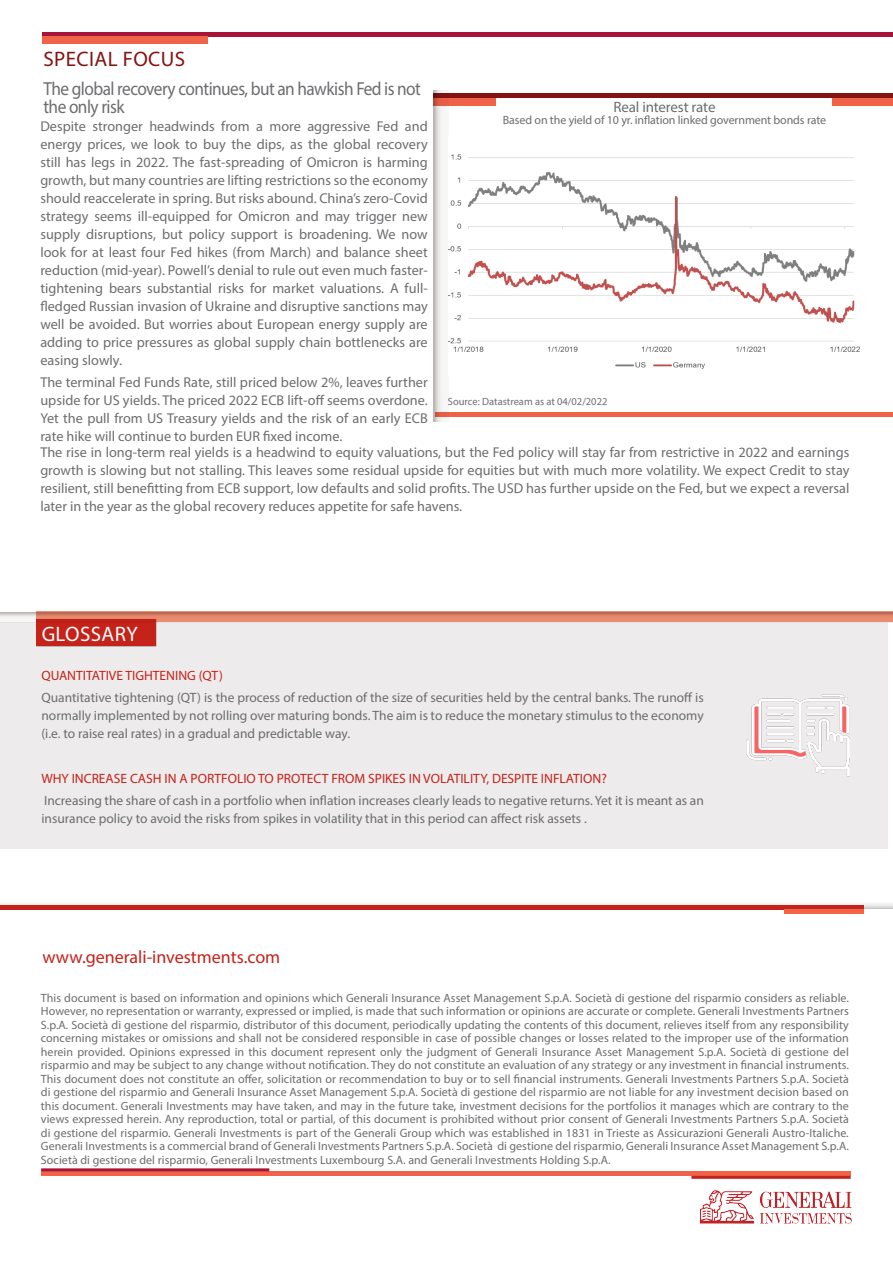
<style>
.page{position:relative;width:893px;height:1263px;background:#fff}
.page>*{position:absolute;margin:0;border:0;box-sizing:border-box;transform-origin:0 0}
.t1{font:21px "Myriad Pro";letter-spacing:.02em;color:#851312}
.t2{font:21px "Myriad Pro";letter-spacing:.02em;color:#fff}
.t3{font:18.9px/18px "Myriad Pro";letter-spacing:-.03em;color:#6c6d70;scale:.91 1}
.t4{font:18px "Myriad Pro";color:#c5221a}
.t5{font:15px "Myriad Pro";letter-spacing:-.01em;color:#6c6d70}
.t6{font:14.25px/18px "Myriad Pro";color:#6c6d70;text-align:justify}
.t7{font:13.5px/18px "Myriad Pro";color:#6c6d70;text-align:justify}
.t8{font:13.5px "Myriad Pro";color:#c5221a}
.t9{font:12px/13.5px "Myriad Pro";letter-spacing:-.01em;color:#6c6d70;text-align:justify}
.t10{font:10.5px "Myriad Pro";color:#6c6d70}
</style>
<div class="page">
<div style="left:0;top:622px;width:887px;height:227px;background:#edebeb"></div>
<div style="left:36px;top:611px;width:857px;height:11px;background:#f59174"></div>
<hr style="left:43px;top:32px;width:850px;height:4px;background:#a81437">
<div style="left:832px;top:98px;width:61px;height:7px;background:#f16349"></div>
<div style="left:436px;top:412px;width:457px;height:5px;background:#f16349"></div>
<img style="left:700px;top:1190px;width:151px;height:33px">
<div style="left:43px;top:36px;width:165px;height:8px;background:#f16349"></div>
<div style="left:433px;top:97px;width:63px;height:9px;background:#f16349"></div>
<hr style="left:433px;top:94px;width:460px;height:4px;background:#851312">
<div style="left:41px;top:1171px;width:810px;height:5px;background:#f16349"></div>
<hr style="left:691px;top:1176px;width:160px;height:3px;background:#c5221a">
<hr style="left:41px;top:1168px;width:228px;height:3px;background:#a81437">
<div style="left:36px;top:619px;width:121px;height:28px;background:#c5221a"></div>
<hr style="left:0;top:905px;width:863px;height:4px;background:#c5221a">
<hr style="left:784px;top:909px;width:79px;height:4px;background:#f2634a">
<svg style="left:0;top:612px;width:893px;height:10px"></svg>
<svg style="left:434px;top:90px;width:15px;height:332px"></svg>
<img style="left:746px;top:694px;width:104px;height:83px">
<img style="left:449px;top:154px;width:411px;height:215px">
<p class="t1" style="left:43px;top:46px;width:143px">SPECIAL FOCUS</p>
<p class="t3" style="left:43px;top:80px;width:416px">The global recovery continues, but an hawkish Fed is not the only risk</p>
<p class="t6" style="left:40px;top:117px;width:389px">Despite stronger headwinds from a more aggressive Fed and energy prices, we look to buy the dips, as the global recovery still has legs in 2022. The fast-spreading of Omicron is harming growth, but many countries are lifting restrictions so the economy should reaccelerate in spring. But risks abound. China’s zero-Covid strategy seems ill-equipped for Omicron and may trigger new supply disruptions, but policy support is broadening. We now look for at least four Fed hikes (from March) and balance sheet reduction (mid-year). Powell’s denial to rule out even much faster&shy;tightening bears substantial risks for market valuations. A full&shy;fledged Russian invasion of Ukraine and disruptive sanctions may well be avoided. But worries about European energy supply are adding to price pressures as global supply chain bottlenecks are easing slowly.</p>
<p class="t6" style="left:40px;top:373px;width:389px">The terminal Fed Funds Rate, still priced below 2%, leaves further upside for US yields. The priced 2022 ECB lift-off seems overdone.<br>Yet the pull from US Treasury yields and the risk of an early ECB rate hike will continue to burden EUR fixed income.</p>
<p class="t5" style="left:613px;top:98px;width:103px">Real interest rate</p>
<p class="t9" style="left:503px;top:113px;width:325px">Based on the yield of 10 yr. inflation linked government bonds rate</p>
<p class="t10" style="left:448px;top:395px;width:161px">Source: Datastream as at 04/02/2022</p>
<p class="t6" style="left:40px;top:443px;width:811px">The rise in long-term real yields is a headwind to equity valuations, but the Fed policy will stay far from restrictive in 2022 and earnings growth is slowing but not stalling. This leaves some residual upside for equities but with much more volatility. We expect Credit to stay resilient, still benefitting from ECB support, low defaults and solid profits. The USD has further upside on the Fed, but we expect a reversal later in the year as the global recovery reduces appetite for safe havens.</p>
<p class="t2" style="left:42px;top:621px;width:98px">GLOSSARY</p>
<p class="t8" style="left:41px;top:667px;width:183px">QUANTITATIVE TIGHTENING (QT)</p>
<p class="t7" style="left:41px;top:688px;width:664px">Quantitative tightening (QT) is the process of reduction of the size of securities held by the central banks. The runoff is normally implemented by not rolling over maturing bonds. The aim is to reduce the monetary stimulus to the economy (i.e. to raise real rates) in a gradual and predictable way.</p>
<p class="t8" style="left:41px;top:770px;width:567px">WHY INCREASE CASH IN A PORTFOLIO TO PROTECT FROM SPIKES IN VOLATILITY, DESPITE INFLATION?</p>
<p class="t7" style="left:41px;top:791px;width:664px">Increasing the share of cash in a portfolio when inflation increases clearly leads to negative returns. Yet it is meant as an insurance policy to avoid the risks from spikes in volatility that in this period can affect risk assets .</p>
<p class="t4" style="left:43px;top:945px;width:239px">www.generali-investments.com</p>
<p class="t9" style="left:41px;top:991px;width:809px">This document is based on information and opinions which Generali Insurance Asset Management S.p.A. Società di gestione del risparmio considers as reliable.<br>However, no representation or warranty, expressed or implied, is made that such information or opinions are accurate or complete. Generali Investments Partners S.p.A. Società di gestione del risparmio, distributor of this document, periodically updating the contents of this document, relieves itself from any responsibility concerning mistakes or omissions and shall not be considered responsible in case of possible changes or losses related to the improper use of the information herein provided. Opinions expressed in this document represent only the judgment of Generali Insurance Asset Management S.p.A. Società di gestione del risparmio and may be subject to any change without notification. They do not constitute an evaluation of any strategy or any investment in financial instruments.<br>This document does not constitute an offer, solicitation or recommendation to buy or to sell financial instruments. Generali Investments Partners S.p.A. Società di gestione del risparmio and Generali Insurance Asset Management S.p.A. Società di gestione del risparmio are not liable for any investment decision based on this document. Generali Investments may have taken, and may in the future take, investment decisions for the portfolios it manages which are contrary to the views expressed herein. Any reproduction, total or partial, of this document is prohibited without prior consent of Generali Investments Partners S.p.A. Società di gestione del risparmio. Generali Investments is part of the Generali Group which was established in 1831 in Trieste as Assicurazioni Generali Austro-Italiche.<br>Generali Investments is a commercial brand of Generali Investments Partners S.p.A. Società di gestione del risparmio, Generali Insurance Asset Management S.p.A.<br>Società di gestione del risparmio, Generali Investments Luxembourg S.A. and Generali Investments Holding S.p.A.</p>
</div>
